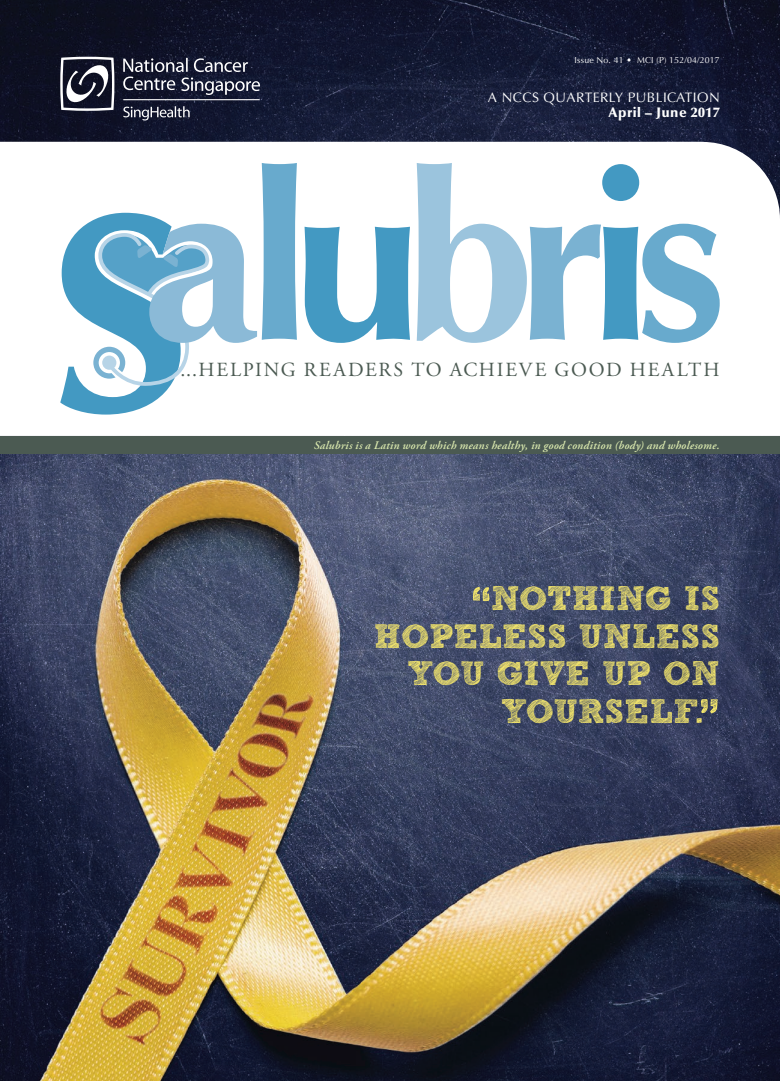
<style>
.page{position:relative;width:780px;height:1081px;background:#fff}
.page>*{position:absolute;margin:0;border:0;box-sizing:border-box;transform-origin:0 0}
.t1{font:33.75px/37.5px "Sketch Rockwell";letter-spacing:.01em;color:#f4e66c;text-align:right}
.t2{font:20px "Adobe Garamond Pro";letter-spacing:.09em;color:#4b5a52}
.t3{font:13.75px/15px "Optima LT Std";letter-spacing:.03em;color:#fff;text-align:right}
.t4{font:italic 600 11.5px "Adobe Garamond Pro";letter-spacing:.02em;color:#d9e8ae}
.t5{font:8.75px "Optima LT Std";letter-spacing:.02em;color:#fff}
.s1{font-weight:900}
.s2{font-size:70.88px}
</style>
<div class="page">
<img style="left:0;top:0;width:780px;height:1081px">
<svg style="left:0;top:142px;width:780px;height:294px"></svg>
<div style="left:0;top:436px;width:780px;height:18px;background:#4b5a52"></div>
<svg style="left:304px;top:227px;width:106px;height:116px"></svg>
<svg style="left:416px;top:163px;width:303px;height:180px"></svg>
<svg style="left:60px;top:163px;width:237px;height:251px"></svg>
<svg style="left:60px;top:57px;width:200px;height:63px;background:#3e4153"></svg>
<p class="t5" style="left:574px;top:55px;width:147px">Issue No. 41 • MCI (P) 152/04/2017</p>
<p class="t3" style="left:488px;top:90px;width:233px">A NCCS QUARTERLY PUBLICATION<br><span class="s1">April – June 2017</span></p>
<p class="t2" style="left:180px;top:358px;width:540px">...HELPING READERS TO ACHIEVE GOOD HEALTH</p>
<p class="t4" style="left:313px;top:439px;width:407px">Salubris is a Latin word which means healthy, in good condition (body) and wholesome.</p>
<p class="t1" style="left:374px;top:581px;width:347px"><span class="s2">“</span>NOTHING IS<br>HOPELESS UNLESS<br>YOU GIVE UP ON<br>YOURSELF.<span class="s2">”</span></p>
</div>
